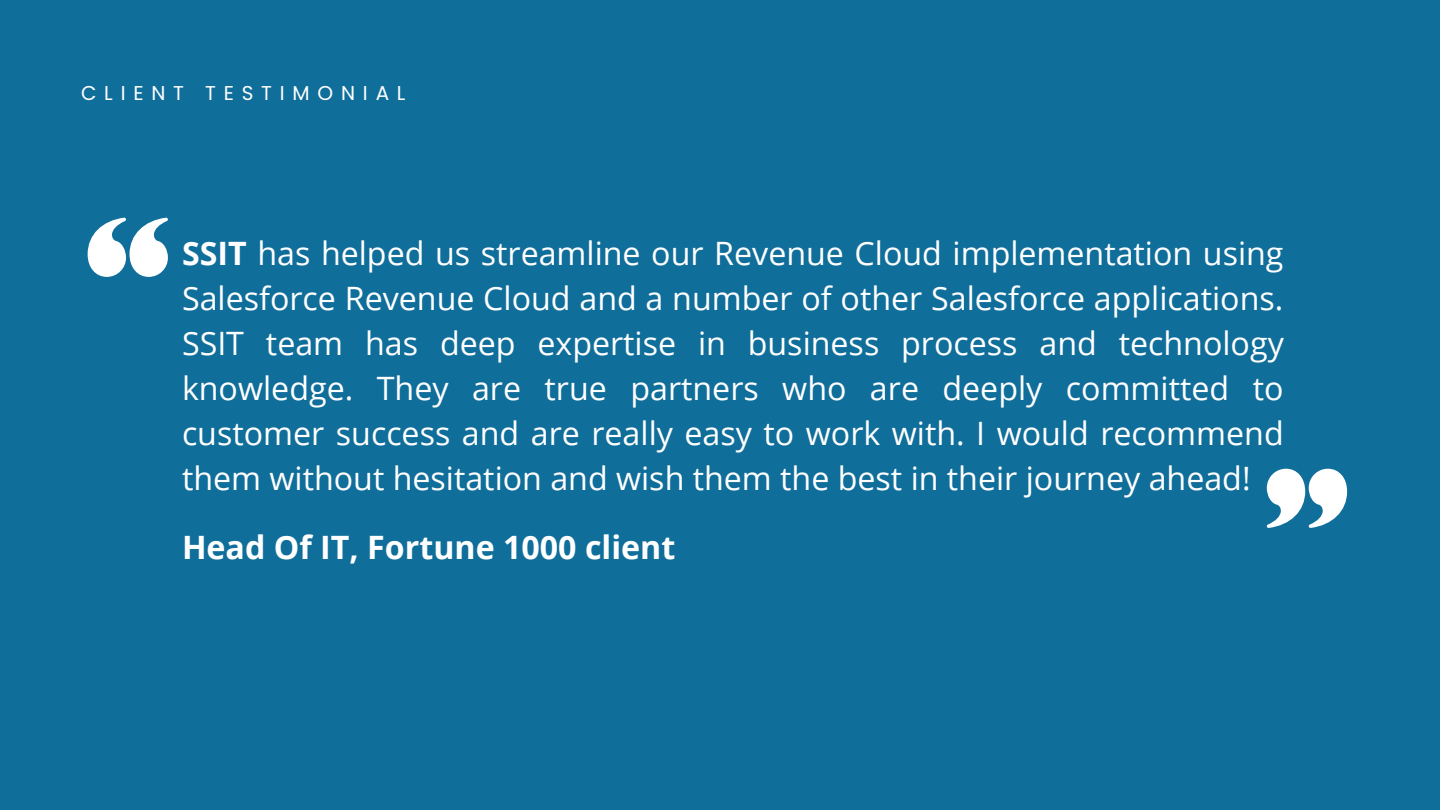
<style>
.page{position:relative;width:1440px;height:810px;background:#106e9b}
.page>*{position:absolute;margin:0;border:0;box-sizing:border-box;transform-origin:0 0}
.t1{font:32.2px/45px "Open Sans";color:#fff;text-align:justify}
.t2{font:700 32.2px "Open Sans";color:#fff}
.t3{font:20px "Poppins";letter-spacing:.39em;color:#fff}
.s1{font-weight:700}
</style>
<div class="page">
<svg style="left:88px;top:217px;width:80px;height:60px"></svg>
<svg style="left:1266px;top:469px;width:81px;height:59px"></svg>
<p class="t3" style="left:81px;top:79px;width:326px">CLIENT TESTIMONIAL</p>
<p class="t1" style="left:182px;top:230px;width:1103px"><span class="s1">SSIT</span> has helped us streamline our Revenue Cloud implementation using Salesforce Revenue Cloud and a number of other Salesforce applications.<br>SSIT team has deep expertise in business process and technology knowledge. They are true partners who are deeply committed to customer success and are really easy to work with. I would recommend them without hesitation and wish them the best in their journey ahead!</p>
<p class="t2" style="left:182px;top:525px;width:495px">Head Of IT, Fortune 1000 client</p>
</div>
